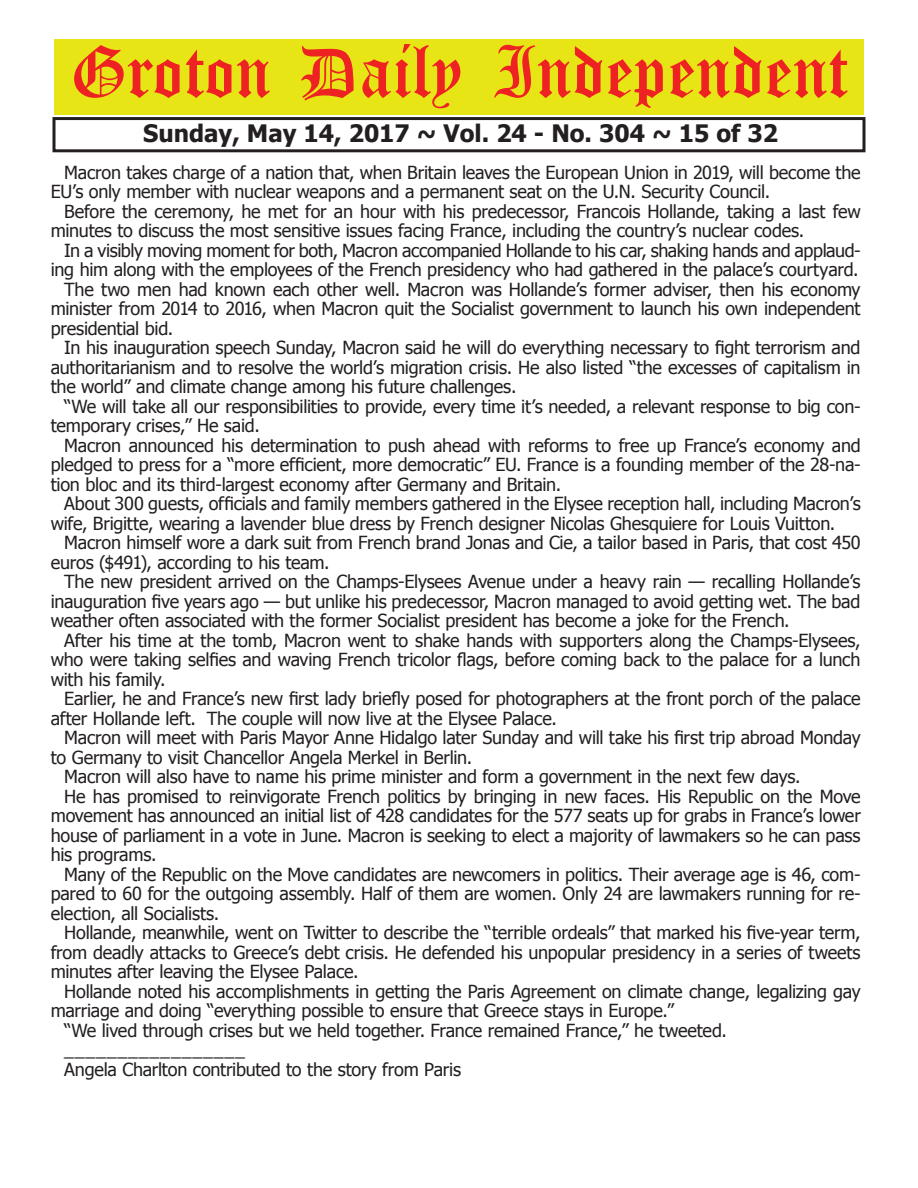
<style>
.page{position:relative;width:918px;height:1188px;background:#fff}
.page>*{position:absolute;margin:0;border:0;box-sizing:border-box;transform-origin:0 0}
.t1{font:54px "Old English Five";color:#ee2123}
.t2{font:700 24px "Tahoma";color:#231f20}
.t3{font:18px/19.5px "Tahoma";letter-spacing:-.01em;color:#231f20}
</style>
<div class="page">
<div style="left:52px;top:117px;width:814px;height:35px;border:3px solid #231f20"></div>
<div style="left:54px;top:40px;width:810px;height:75px;background:#e7e515"></div>
<h1 class="t1" style="left:70px;top:47px;width:779px">Groton Daily Independent</h1>
<h2 class="t2" style="left:143px;top:116px;width:636px">Sunday, May 14, 2017 ~ Vol. 24 - No. 304 ~ 15 of 32</h2>
<p class="t3" style="left:51px;top:162px;width:811px;text-indent:14px">Macron takes charge of a nation that, when Britain leaves the European Union in 2019, will become the<br>EU’s only member with nuclear weapons and a permanent seat on the U.N. Security Council.</p>
<p class="t3" style="left:51px;top:201px;width:811px;text-indent:14px">Before the ceremony, he met for an hour with his predecessor, Francois Hollande, taking a last few minutes to discuss the most sensitive issues facing France, including the country’s nuclear codes.</p>
<p class="t3" style="left:64px;top:240px;width:798px">In a visibly moving moment for both, Macron accompanied Hollande to his car, shaking hands and applaud-</p>
<p class="t3" style="left:51px;top:259px;width:809px">ing him along with the employees of the French presidency who had gathered in the palace’s courtyard.</p>
<p class="t3" style="left:64px;top:279px;width:798px">The two men had known each other well. Macron was Hollande’s former adviser, then his economy</p>
<p class="t3" style="left:51px;top:298px;width:811px">minister from 2014 to 2016, when Macron quit the Socialist government to launch his own independent</p>
<p class="t3" style="left:51px;top:318px;width:124px">presidential bid.</p>
<p class="t3" style="left:64px;top:337px;width:798px">In his inauguration speech Sunday, Macron said he will do everything necessary to fight terrorism and</p>
<p class="t3" style="left:51px;top:357px;width:811px">authoritarianism and to resolve the world’s migration crisis. He also listed “the excesses of capitalism in</p>
<p class="t3" style="left:51px;top:376px;width:467px">the world” and climate change among his future challenges.</p>
<p class="t3" style="left:64px;top:396px;width:798px">“We will take all our responsibilities to provide, every time it’s needed, a relevant response to big con-</p>
<p class="t3" style="left:51px;top:415px;width:211px">temporary crises,” He said.</p>
<p class="t3" style="left:64px;top:435px;width:798px">Macron announced his determination to push ahead with reforms to free up France’s economy and</p>
<p class="t3" style="left:51px;top:454px;width:812px">pledged to press for a “more efficient, more democratic” EU. France is a founding member of the 28-na-</p>
<p class="t3" style="left:51px;top:474px;width:512px">tion bloc and its third-largest economy after Germany and Britain.</p>
<p class="t3" style="left:64px;top:493px;width:798px">About 300 guests, officials and family members gathered in the Elysee reception hall, including Macron’s</p>
<p class="t3" style="left:51px;top:513px;width:786px">wife, Brigitte, wearing a lavender blue dress by French designer Nicolas Ghesquiere for Louis Vuitton.</p>
<p class="t3" style="left:64px;top:532px;width:798px">Macron himself wore a dark suit from French brand Jonas and Cie, a tailor based in Paris, that cost 450</p>
<p class="t3" style="left:51px;top:552px;width:280px">euros ($491), according to his team.</p>
<p class="t3" style="left:64px;top:571px;width:798px">The new president arrived on the Champs-Elysees Avenue under a heavy rain — recalling Hollande’s</p>
<p class="t3" style="left:51px;top:591px;width:811px">inauguration five years ago — but unlike his predecessor, Macron managed to avoid getting wet. The bad</p>
<p class="t3" style="left:51px;top:610px;width:740px">weather often associated with the former Socialist president has become a joke for the French.</p>
<p class="t3" style="left:64px;top:630px;width:798px">After his time at the tomb, Macron went to shake hands with supporters along the Champs-Elysees,</p>
<p class="t3" style="left:51px;top:649px;width:811px">who were taking selfies and waving French tricolor flags, before coming back to the palace for a lunch</p>
<p class="t3" style="left:51px;top:669px;width:116px">with his family.</p>
<p class="t3" style="left:64px;top:688px;width:798px">Earlier, he and France’s new first lady briefly posed for photographers at the front porch of the palace</p>
<p class="t3" style="left:51px;top:708px;width:508px">after Hollande left. The couple will now live at the Elysee Palace.</p>
<p class="t3" style="left:64px;top:727px;width:798px">Macron will meet with Paris Mayor Anne Hidalgo later Sunday and will take his first trip abroad Monday</p>
<p class="t3" style="left:51px;top:747px;width:423px">to Germany to visit Chancellor Angela Merkel in Berlin.</p>
<p class="t3" style="left:64px;top:766px;width:738px">Macron will also have to name his prime minister and form a government in the next few days.</p>
<p class="t3" style="left:64px;top:786px;width:798px">He has promised to reinvigorate French politics by bringing in new faces. His Republic on the Move</p>
<p class="t3" style="left:51px;top:805px;width:812px">movement has announced an initial list of 428 candidates for the 577 seats up for grabs in France’s lower</p>
<p class="t3" style="left:51px;top:825px;width:811px">house of parliament in a vote in June. Macron is seeking to elect a majority of lawmakers so he can pass</p>
<p class="t3" style="left:51px;top:844px;width:107px">his programs.</p>
<p class="t3" style="left:64px;top:864px;width:798px">Many of the Republic on the Move candidates are newcomers in politics. Their average age is 46, com-</p>
<p class="t3" style="left:51px;top:883px;width:812px">pared to 60 for the outgoing assembly. Half of them are women. Only 24 are lawmakers running for re-</p>
<p class="t3" style="left:51px;top:903px;width:170px">election, all Socialists.</p>
<p class="t3" style="left:64px;top:922px;width:798px">Hollande, meanwhile, went on Twitter to describe the “terrible ordeals” that marked his five-year term,</p>
<p class="t3" style="left:51px;top:942px;width:811px">from deadly attacks to Greece’s debt crisis. He defended his unpopular presidency in a series of tweets</p>
<p class="t3" style="left:51px;top:961px;width:310px">minutes after leaving the Elysee Palace.</p>
<p class="t3" style="left:64px;top:981px;width:798px">Hollande noted his accomplishments in getting the Paris Agreement on climate change, legalizing gay</p>
<p class="t3" style="left:51px;top:1000px;width:625px">marriage and doing “everything possible to ensure that Greece stays in Europe.”</p>
<p class="t3" style="left:64px;top:1020px;width:664px">“We lived through crises but we held together. France remained France,” he tweeted.</p>
<p class="t3" style="left:64px;top:1039px;width:182px">_________________</p>
<p class="t3" style="left:64px;top:1059px;width:398px">Angela Charlton contributed to the story from Paris</p>
</div>
